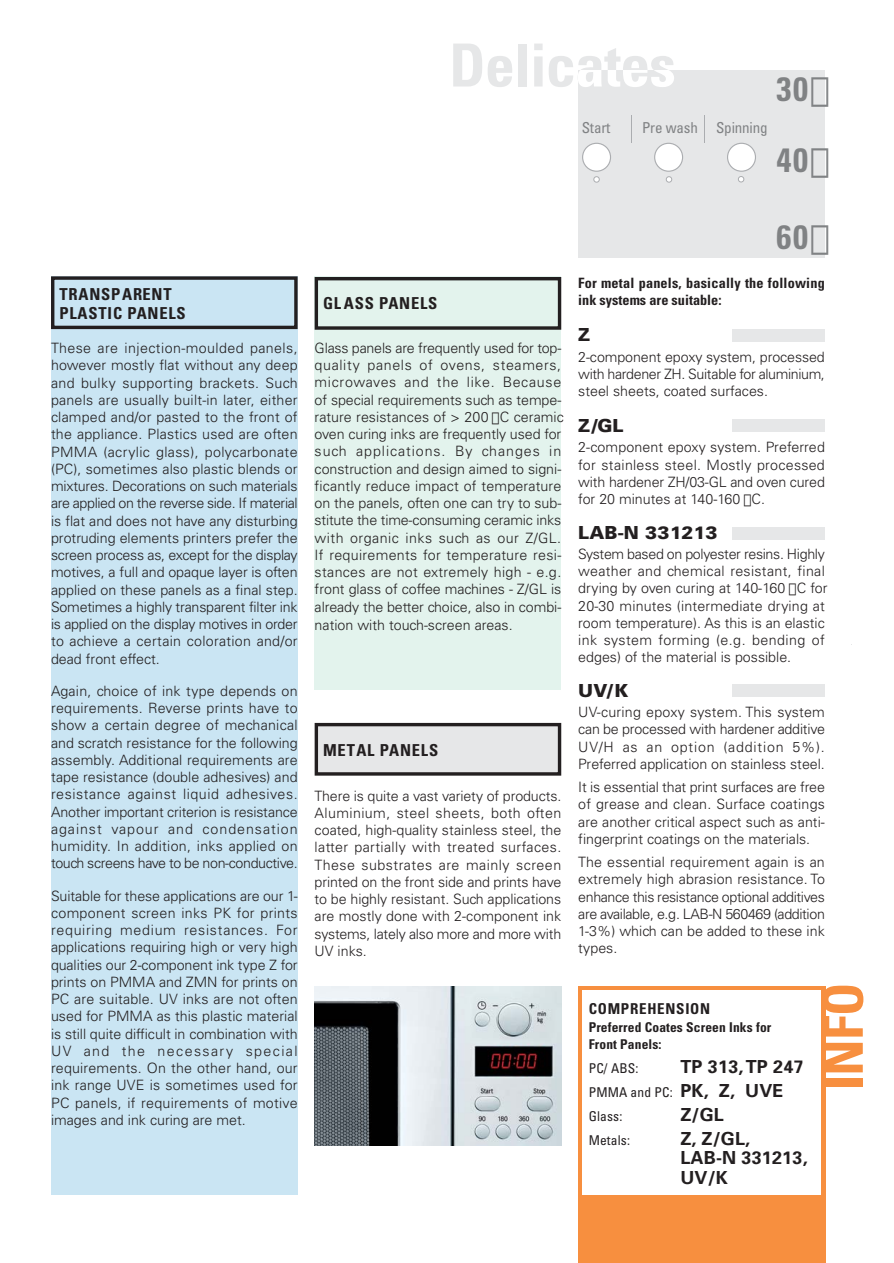
<style>
.page{position:relative;width:894px;height:1263px;background:#fff}
.page>*{position:absolute;margin:0;border:0;box-sizing:border-box;transform-origin:0 0}
.t1{font:700 condensed 59.55px "Univers";letter-spacing:-.01em;color:#e6e7e8}
.t2{font:700 condensed 54.9px "Univers";color:#f78f3f}
.t3{font:700 condensed 33.75px/70.8px "Univers";color:#808284}
.t4{font:700 18px/19.5px "Univers";letter-spacing:.01em;color:#231f20}
.t5{font:900 18px "Univers";letter-spacing:.01em;color:#231f20}
.t6{font:700 condensed 16.5px/19.5px "Univers";letter-spacing:.05em;color:#231f20}
.t7{font:condensed 15px "Univers";letter-spacing:-.01em;color:#808284}
.t8{font:700 condensed 15px "Univers";letter-spacing:.05em;color:#231f20}
.t9{font:300 14.25px/17.2px "Univers";color:#231f20;text-align:justify}
.t10{font:700 condensed 14.25px/17.2px "Univers";letter-spacing:.015em;color:#231f20}
.t11{font:700 condensed 13.5px/16.5px "Univers";letter-spacing:.01em;color:#231f20}
.t12{font:condensed 13.5px/24px "Univers";letter-spacing:.01em;color:#231f20}
.s1{font-weight:700;font-stretch:normal;font-size:18px}
</style>
<div class="page">
<div style="left:579px;top:70px;width:246px;height:187px;background:#e6e7e8"></div>
<div style="left:51px;top:277px;width:247px;height:918px;background:#cae5f3"></div>
<div style="left:51px;top:276px;width:247px;height:53px;border:3px solid #231f20"></div>
<div style="left:315px;top:277px;width:246px;height:413px;background:#e3f3ed"></div>
<div style="left:315px;top:277px;width:246px;height:53px;border:3px solid #231f20"></div>
<div style="left:654px;top:143px;width:29px;height:29px;background:#fff;border:1px solid #abadb0;border-radius:50%"></div>
<div style="left:727px;top:143px;width:29px;height:29px;background:#fff;border:1px solid #abadb0;border-radius:50%"></div>
<svg style="left:631px;top:115px;width:1px;height:28px"></svg>
<svg style="left:704px;top:115px;width:1px;height:28px"></svg>
<div style="left:582px;top:143px;width:29px;height:29px;background:#fff;border:1px solid #abadb0;border-radius:50%"></div>
<div style="left:593px;top:176px;width:7px;height:7px;background:#fff;border:1px solid #abadb0;border-radius:50%"></div>
<svg style="left:666px;top:176px;width:6px;height:7px"></svg>
<svg style="left:738px;top:176px;width:6px;height:6px"></svg>
<div style="left:315px;top:723px;width:246px;height:53px;background:#e6e7e8;border:3px solid #231f20"></div>
<img style="left:315px;top:986px;width:247px;height:160px">
<div style="left:578px;top:986px;width:247px;height:277px;background:#f78f3f"></div>
<div style="left:583px;top:991px;width:238px;height:204px;background:#fff"></div>
<div style="left:732px;top:684px;width:93px;height:13px;background:#e6e7e8"></div>
<div style="left:732px;top:527px;width:93px;height:12px;background:#e6e7e8"></div>
<div style="left:732px;top:419px;width:93px;height:13px;background:#e6e7e8"></div>
<div style="left:732px;top:330px;width:93px;height:12px;background:#e6e7e8"></div>
<h1 class="t1" style="left:449px;top:44px;width:228px">Delicates</h1>
<p class="t7" style="left:582px;top:122px;width:30px">Start</p>
<p class="t7" style="left:642px;top:122px;width:127px">Pre wash Spinning</p>
<h3 class="t3" style="left:776px;top:57px;width:33px">30<br>40</h3>
<p class="t6" style="left:59px;top:286px;width:128px">TRANSPARENT<br>PLASTIC PANELS</p>
<p class="t9" style="left:51px;top:341px;width:248px">These are injection-moulded panels, however mostly flat without any deep and bulky supporting brackets. Such panels are usually built-in later, either clamped and/or pasted to the front of the appliance. Plastics used are often PMMA (acrylic glass), polycarbonate (PC), sometimes also plastic blends or mixtures. Decorations on such materials are applied on the reverse side. If material is flat and does not have any disturbing protruding elements printers prefer the screen process as, except for the display motives, a full and opaque layer is often applied on these panels as a final step.<br>Sometimes a highly transparent filter ink is applied on the display motives in order to achieve a certain coloration and/or dead front effect.</p>
<p class="t9" style="left:51px;top:683px;width:248px">Again, choice of ink type depends on requirements. Reverse prints have to show a certain degree of mechanical and scratch resistance for the following assembly. Additional requirements are tape resistance (double adhesives) and resistance against liquid adhesives.<br>Another important criterion is resistance against vapour and condensation humidity. In addition, inks applied on touch screens have to be non-conductive.</p>
<p class="t9" style="left:51px;top:888px;width:248px">Suitable for these applications are our 1- component screen inks PK for prints requiring medium resistances. For applications requiring high or very high qualities our 2-component ink type Z for prints on PMMA and ZMN for prints on PC are suitable. UV inks are not often used for PMMA as this plastic material is still quite difficult in combination with UV and the necessary special requirements. On the other hand, our ink range UVE is sometimes used for PC panels, if requirements of motive images and ink curing are met.</p>
<p class="t6" style="left:323px;top:295px;width:116px">GLASS PANELS</p>
<p class="t9" style="left:315px;top:340px;width:251px;text-align:left">Glass panels are frequently used for top&shy;quality panels of ovens, steamers, microwaves and the like. Because of special requirements such as tempe&shy;rature resistances of &gt; 200 C ceramic oven curing inks are frequently used for such applications. By changes in construction and design aimed to signi&shy;ficantly reduce impact of temperature on the panels, often one can try to sub&shy;stitute the time-consuming ceramic inks with organic inks such as our Z/GL.<br>If requirements for temperature resi&shy;stances are not extremely high - e.g. front glass of coffee machines - Z/GL is already the better choice, also in combi&shy;nation with touch-screen areas.</p>
<p class="t6" style="left:323px;top:742px;width:117px">METAL PANELS</p>
<p class="t9" style="left:315px;top:788px;width:248px">There is quite a vast variety of products.<br>Aluminium, steel sheets, both often coated, high-quality stainless steel, the latter partially with treated surfaces.<br>These substrates are mainly screen printed on the front side and prints have to be highly resistant. Such applications are mostly done with 2-component ink systems, lately also more and more with UV inks.</p>
<h3 class="t3" style="left:776px;top:205px;width:33px">60</h3>
<p class="t10" style="left:578px;top:276px;width:248px">For metal panels, basically the following ink systems are suitable:</p>
<p class="t5" style="left:578px;top:328px;width:14px">Z</p>
<p class="t9" style="left:578px;top:349px;width:248px">2-component epoxy system, processed with hardener ZH. Suitable for aluminium, steel sheets, coated surfaces.</p>
<p class="t5" style="left:578px;top:419px;width:47px">Z/GL</p>
<p class="t9" style="left:578px;top:440px;width:248px">2-component epoxy system. Preferred for stainless steel. Mostly processed with hardener ZH/03-GL and oven cured for 20 minutes at 140-160 C.</p>
<p class="t5" style="left:578px;top:526px;width:141px">LAB-N 331213</p>
<p class="t9" style="left:578px;top:546px;width:251px;text-align:left">System based on polyester resins. Highly weather and chemical resistant, final drying by oven curing at 140-160 C for 20-30 minutes (intermediate drying at room temperature). As this is an elastic ink system forming (e.g. bending of edges) of the material is possible.</p>
<p class="t5" style="left:578px;top:684px;width:52px">UV/K</p>
<p class="t9" style="left:578px;top:705px;width:248px">UV-curing epoxy system. This system can be processed with hardener additive UV/H as an option (addition 5%).<br>Preferred application on stainless steel.</p>
<p class="t9" style="left:578px;top:780px;width:248px">It is essential that print surfaces are free of grease and clean. Surface coatings are another critical aspect such as anti&shy;fingerprint coatings on the materials.</p>
<p class="t9" style="left:578px;top:855px;width:248px">The essential requirement again is an extremely high abrasion resistance. To enhance this resistance optional additives are available, e.g. LAB-N 560469 (addition 1-3%) which can be added to these ink types.</p>
<p class="t8" style="left:589px;top:1003px;width:123px">COMPREHENSION</p>
<p class="t11" style="left:589px;top:1020px;width:184px">Preferred Coates Screen Inks for<br>Front Panels:</p>
<p class="t12" style="left:589px;top:1057px;width:51px">PC/ ABS:</p>
<p class="t4" style="left:680px;top:1058px;width:125px">TP 313, TP 247</p>
<p class="t12" style="left:589px;top:1081px;width:196px">PMMA and PC: <span class="s1">PK, Z, UVE<br></span>Glass:</p>
<p class="t4" style="left:680px;top:1106px;width:45px">Z/GL</p>
<p class="t12" style="left:589px;top:1129px;width:43px">Metals:</p>
<p class="t4" style="left:680px;top:1130px;width:129px">Z, Z/GL,<br>LAB-N 331213,<br>UV/K</p>
<h2 class="t2" style="left:823px;top:1091px;width:110px;rotate:-90deg">INFO</h2>
</div>
